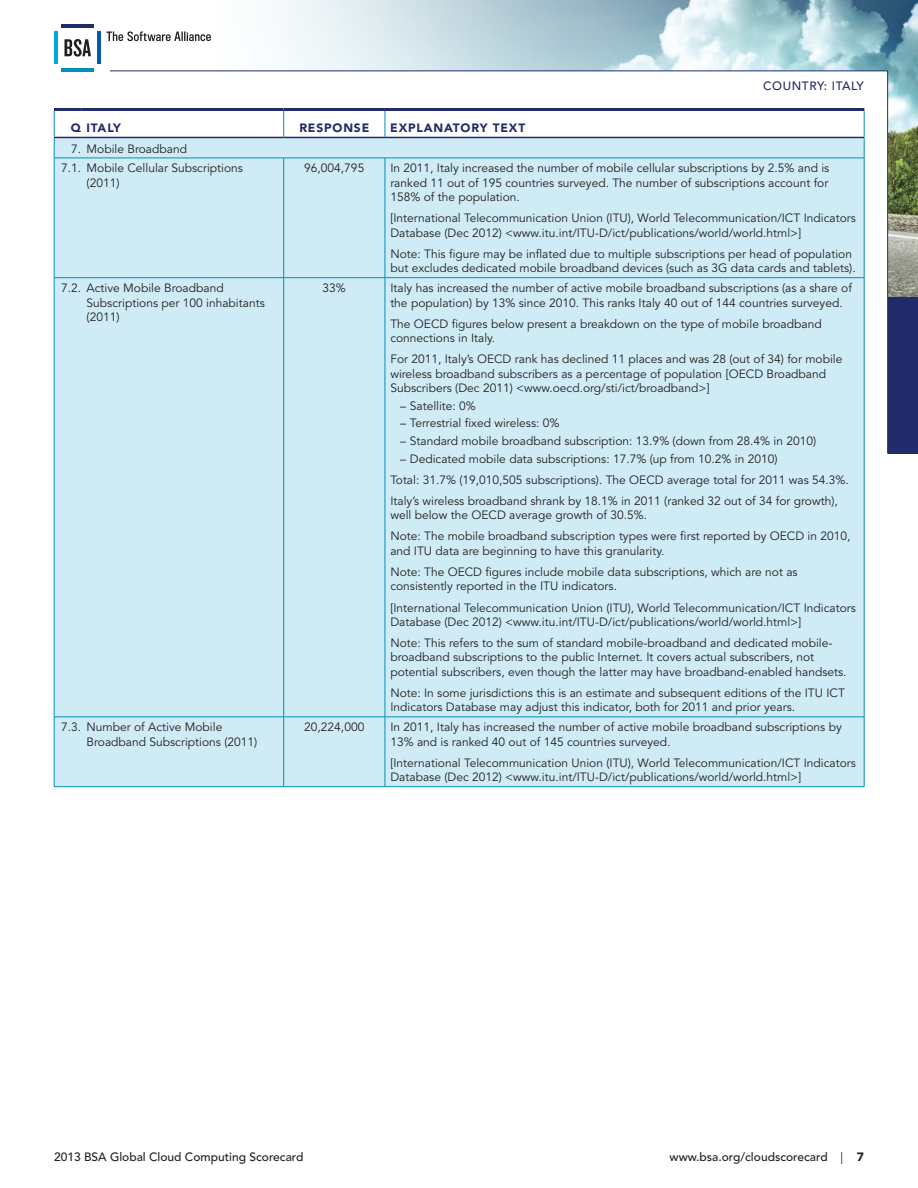
<style>
.page{position:relative;width:918px;height:1188px;background:#fff}
.page>*{position:absolute;margin:0;border:0;box-sizing:border-box;transform-origin:0 0}
.t1{font:12px/14.4px "Avenir LT Std";color:#231f20}
.t2{font:500 12px "Avenir LT Std";color:#231f20}
.t3{font:900 12px "Avenir LT Std";letter-spacing:.07em;color:#222b69}
.t4{font:500 12px "Avenir LT Std";letter-spacing:.05em;color:#222b69}
.s1{font-weight:400}
.s2{font-weight:900}
</style>
<div class="page">
<img style="left:277px;top:0;width:641px;height:297px">
<div style="left:888px;top:297px;width:30px;height:157px;background:#222b69"></div>
<svg style="left:53px;top:70px;width:835px;height:384px"></svg>
<div style="left:0;top:21px;width:110px;height:60px;background:#fff"></div>
<hr style="left:98px;top:31px;width:3px;height:33px;background:#015ca7">
<hr style="left:61px;top:24px;width:33px;height:3px;background:#222b69">
<hr style="left:54px;top:31px;width:3px;height:33px;background:#00a8e1">
<hr style="left:61px;top:68px;width:33px;height:3px;background:#0090ba">
<svg style="left:64px;top:31px;width:147px;height:26px"></svg>
<div style="left:55px;top:138px;width:809px;height:648px;background:#cfecf6"></div>
<hr style="left:81px;top:158px;width:203px;height:1px;background:#0090ba">
<hr style="left:283px;top:158px;width:1px;height:119px;background:#0090ba">
<hr style="left:385px;top:158px;width:1px;height:119px;background:#0090ba">
<hr style="left:284px;top:277px;width:101px;height:1px;background:#0090ba">
<hr style="left:283px;top:278px;width:1px;height:439px;background:#0090ba">
<hr style="left:385px;top:277px;width:479px;height:1px;background:#0090ba">
<hr style="left:385px;top:278px;width:1px;height:439px;background:#0090ba">
<svg style="left:55px;top:717px;width:26px;height:1px"></svg>
<hr style="left:81px;top:717px;width:203px;height:1px;background:#0090ba">
<hr style="left:284px;top:717px;width:101px;height:1px;background:#0090ba">
<hr style="left:283px;top:717px;width:1px;height:69px;background:#0090ba">
<hr style="left:385px;top:717px;width:479px;height:1px;background:#0090ba">
<hr style="left:385px;top:717px;width:1px;height:69px;background:#0090ba">
<hr style="left:864px;top:158px;width:1px;height:119px;background:#0090ba">
<hr style="left:864px;top:278px;width:1px;height:439px;background:#0090ba">
<hr style="left:864px;top:717px;width:1px;height:69px;background:#0090ba">
<hr style="left:284px;top:786px;width:101px;height:1px;background:#0090ba">
<hr style="left:385px;top:786px;width:479px;height:1px;background:#0090ba">
<hr style="left:81px;top:108px;width:203px;height:3px;background:#222b69">
<hr style="left:284px;top:108px;width:101px;height:3px;background:#222b69">
<hr style="left:385px;top:108px;width:479px;height:3px;background:#222b69">
<hr style="left:81px;top:137px;width:203px;height:1px;background:#222b69">
<hr style="left:284px;top:137px;width:101px;height:1px;background:#222b69">
<hr style="left:385px;top:137px;width:479px;height:1px;background:#222b69">
<hr style="left:284px;top:158px;width:101px;height:1px;background:#0090ba">
<hr style="left:385px;top:158px;width:479px;height:1px;background:#0090ba">
<svg style="left:283px;top:111px;width:1px;height:26px"></svg>
<svg style="left:385px;top:111px;width:1px;height:26px"></svg>
<svg style="left:864px;top:111px;width:1px;height:47px"></svg>
<hr style="left:54px;top:158px;width:1px;height:119px;background:#0090ba">
<svg style="left:54px;top:277px;width:27px;height:1px"></svg>
<hr style="left:54px;top:278px;width:1px;height:439px;background:#0090ba">
<hr style="left:81px;top:277px;width:203px;height:1px;background:#0090ba">
<hr style="left:54px;top:717px;width:1px;height:69px;background:#0090ba">
<svg style="left:54px;top:786px;width:27px;height:1px"></svg>
<hr style="left:81px;top:786px;width:203px;height:1px;background:#0090ba">
<hr style="left:54px;top:108px;width:27px;height:3px;background:#222b69">
<svg style="left:54px;top:111px;width:27px;height:48px"></svg>
<p class="t4" style="left:763px;top:79px;width:102px">Country: Italy</p>
<p class="t3" style="left:71px;top:121px;width:52px">Q ITALY</p>
<p class="t3" style="left:299px;top:121px;width:71px">RESPONSE</p>
<p class="t3" style="left:390px;top:121px;width:137px">EXPLANATORY TEXT</p>
<p class="t1" style="left:61px;top:139px;width:183px;line-height:19.8px;text-indent:10px">7. Mobile Broadband<br>7.1. Mobile Cellular Subscriptions</p>
<p class="t1" style="left:87px;top:176px;width:34px">(2011)</p>
<p class="t1" style="left:304px;top:161px;width:62px">96,004,795</p>
<p class="t1" style="left:390px;top:161px;width:441px;text-align:justify">In 2011, Italy increased the number of mobile cellular subscriptions by 2.5% and is ranked 11 out of 195 countries surveyed. The number of subscriptions account for 158% of the population.</p>
<p class="t1" style="left:390px;top:211px;width:467px">[International Telecommunication Union (ITU), World Telecommunication/ICT Indicators<br>Database (Dec 2012) &lt;www.itu.int/ITU-D/ict/publications/world/world.html&gt;]</p>
<p class="t1" style="left:390px;top:247px;width:467px">Note: This figure may be inflated due to multiple subscriptions per head of population but excludes dedicated mobile broadband devices (such as 3G data cards and tablets).</p>
<p class="t1" style="left:87px;top:281px;width:180px;text-indent:-25px">7.2. Active Mobile Broadband<br>Subscriptions per 100 inhabitants (2011)</p>
<p class="t1" style="left:323px;top:281px;width:25px">33%</p>
<p class="t1" style="left:390px;top:281px;width:463px">Italy has increased the number of active mobile broadband subscriptions (as a share of the population) by 13% since 2010. This ranks Italy 40 out of 144 countries surveyed.</p>
<p class="t1" style="left:390px;top:317px;width:433px">The OECD figures below present a breakdown on the type of mobile broadband connections in Italy.</p>
<p class="t1" style="left:390px;top:352px;width:454px">For 2011, Italy’s OECD rank has declined 11 places and was 28 (out of 34) for mobile wireless broadband subscribers as a percentage of population [OECD Broadband<br>Subscribers (Dec 2011) &lt;www.oecd.org/sti/ict/broadband&gt;]</p>
<p class="t1" style="left:400px;top:399px;width:77px">– Satellite: 0%</p>
<p class="t1" style="left:400px;top:416px;width:161px">– Terrestrial fixed wireless: 0%</p>
<p class="t1" style="left:400px;top:434px;width:418px">– Standard mobile broadband subscription: 13.9% (down from 28.4% in 2010)</p>
<p class="t1" style="left:390px;top:448px;width:460px;line-height:21.1px;text-indent:10px">– Dedicated mobile data subscriptions: 17.7% (up from 10.2% in 2010)<br>Total: 31.7% (19,010,505 subscriptions). The OECD average total for 2011 was 54.3%.<br>Italy’s wireless broadband shrank by 18.1% in 2011 (ranked 32 out of 34 for growth),</p>
<p class="t1" style="left:390px;top:505px;width:462px;line-height:21.1px">well below the OECD average growth of 30.5%.<br>Note: The mobile broadband subscription types were first reported by OECD in 2010,</p>
<p class="t1" style="left:390px;top:540px;width:409px;line-height:21.1px">and ITU data are beginning to have this granularity.<br>Note: The OECD figures include mobile data subscriptions, which are not as</p>
<p class="t1" style="left:390px;top:576px;width:467px;line-height:21.1px">consistently reported in the ITU indicators.<br>[International Telecommunication Union (ITU), World Telecommunication/ICT Indicators</p>
<p class="t1" style="left:390px;top:612px;width:444px;line-height:21.1px">Database (Dec 2012) &lt;www.itu.int/ITU-D/ict/publications/world/world.html&gt;]<br>Note: This refers to the sum of standard mobile-broadband and dedicated mobile-</p>
<p class="t1" style="left:390px;top:650px;width:458px">broadband subscriptions to the public Internet. It covers actual subscribers, not potential subscribers, even though the latter may have broadband-enabled handsets.</p>
<p class="t1" style="left:390px;top:686px;width:456px">Note: In some jurisdictions this is an estimate and subsequent editions of the ITU ICT<br>Indicators Database may adjust this indicator, both for 2011 and prior years.</p>
<p class="t1" style="left:87px;top:720px;width:172px;text-indent:-25px">7.3. Number of Active Mobile<br>Broadband Subscriptions (2011)</p>
<p class="t1" style="left:304px;top:720px;width:62px">20,224,000</p>
<p class="t1" style="left:390px;top:720px;width:453px">In 2011, Italy has increased the number of active mobile broadband subscriptions by<br>13% and is ranked 40 out of 145 countries surveyed.</p>
<p class="t1" style="left:390px;top:756px;width:467px">[International Telecommunication Union (ITU), World Telecommunication/ICT Indicators<br>Database (Dec 2012) &lt;www.itu.int/ITU-D/ict/publications/world/world.html&gt;]</p>
<p class="t2" style="left:54px;top:1150px;width:251px">2013 BSA Global Cloud Computing Scorecard</p>
<p class="t2" style="left:670px;top:1150px;width:196px">www.bsa.org/cloudscorecard <span class="s1">|</span> <span class="s2">7</span></p>
</div>
